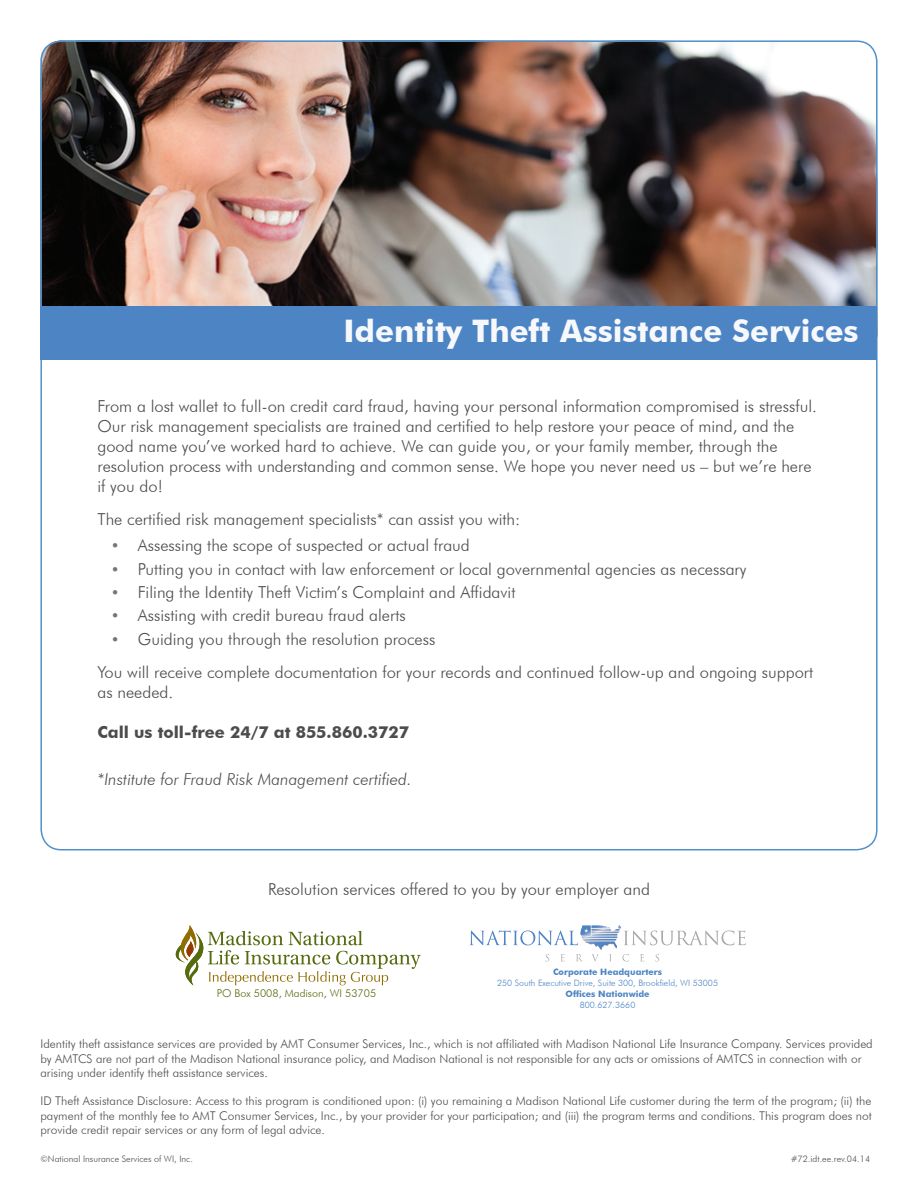
<style>
.page{position:relative;width:918px;height:1188px;background:#fff}
.page>*{position:absolute;margin:0;border:0;box-sizing:border-box;transform-origin:0 0}
.t1{font:700 31.05px "Futura BT";color:#f6f8fc}
.t2{font:300 16.5px/19.8px "Futura BT";color:#4b4c4d}
.t3{font:italic 300 16.5px "Futura BT";color:#4b4c4d}
.t4{font:700 16.5px "Futura BT";color:#4b4c4d}
.t5{font:300 12px/14.4px "Futura BT";color:#4b4c4d}
.t6{font:300 10.8px "Futura BT";color:#556b0e}
.t7{font:300 9px "Futura BT";color:#4b4c4d}
.t8{font:300 8.85px/10.9px "Futura BT";color:#4d84c4;text-align:center}
.t9{font:700 8.85px "Futura BT";color:#4d84c4}
.s1{font-size:15px;color:#757679}
.s2{font-weight:700}
</style>
<div class="page">
<img style="left:42px;top:43px;width:833px;height:263px">
<div style="left:40px;top:306px;width:838px;height:53px;background:#4d84c4"></div>
<svg style="left:469px;top:925px;width:277px;height:36px"></svg>
<svg style="left:175px;top:925px;width:246px;height:61px"></svg>
<p class="t1" style="left:343px;top:312px;width:517px">Identity Theft Assistance Services</p>
<p class="t2" style="left:97px;top:397px;width:721px">From a lost wallet to full-on credit card fraud, having your personal information compromised is stressful.<br>Our risk management specialists are trained and certified to help restore your peace of mind, and the good name you’ve worked hard to achieve. We can guide you, or your family member, through the resolution process with understanding and common sense. We hope you never need us – but we’re here if you do!</p>
<p class="t2" style="left:97px;top:509px;width:424px">The certified risk management specialists* can assist you with:</p>
<p class="t2" style="left:111px;top:536px;width:360px"><span class="s1">•</span> Assessing the scope of suspected or actual fraud</p>
<p class="t2" style="left:111px;top:559px;width:637px"><span class="s1">•</span> Putting you in contact with law enforcement or local governmental agencies as necessary</p>
<p class="t2" style="left:111px;top:582px;width:406px"><span class="s1">•</span> Filing the Identity Theft Victim’s Complaint and Affidavit</p>
<p class="t2" style="left:111px;top:606px;width:296px"><span class="s1">•</span> Assisting with credit bureau fraud alerts</p>
<p class="t2" style="left:111px;top:629px;width:326px"><span class="s1">•</span> Guiding you through the resolution process</p>
<p class="t2" style="left:97px;top:662px;width:717px">You will receive complete documentation for your records and continued follow-up and ongoing support as needed.</p>
<p class="t4" style="left:97px;top:722px;width:313px">Call us toll-free 24/7 at 855.860.3727</p>
<p class="t3" style="left:97px;top:769px;width:316px">*Institute for Fraud Risk Management certified.</p>
<p class="t2" style="left:268px;top:879px;width:383px">Resolution services offered to you by your employer and</p>
<p class="t6" style="left:217px;top:986px;width:161px">PO Box 5008, Madison, WI 53705</p>
<p class="t9" style="left:553px;top:966px;width:110px">Corporate Headquarters</p>
<p class="t8" style="left:497px;top:977px;width:223px">250 South Executive Drive, Suite 300, Brookfield, WI 53005<br><span class="s2">Offices Nationwide</span></p>
<p class="t8" style="left:580px;top:999px;width:57px">800.627.3660</p>
<p class="t5" style="left:40px;top:1037px;width:834px">Identity theft assistance services are provided by AMT Consumer Services, Inc., which is not affiliated with Madison National Life Insurance Company. Services provided by AMTCS are not part of the Madison National insurance policy, and Madison National is not responsible for any acts or omissions of AMTCS in connection with or arising under identify theft assistance services.</p>
<p class="t5" style="left:40px;top:1094px;width:833px;text-align:justify">ID Theft Assistance Disclosure: Access to this program is conditioned upon: (i) you remaining a Madison National Life customer during the term of the program; (ii) the payment of the monthly fee to AMT Consumer Services, Inc., by your provider for your participation; and (iii) the program terms and conditions. This program does not provide credit repair services or any form of legal advice.</p>
<p class="t7" style="left:40px;top:1154px;width:154px">©National Insurance Services of WI, Inc.</p>
<p class="t7" style="left:791px;top:1154px;width:81px">#72.idt.ee.rev.04.14</p>
</div>
